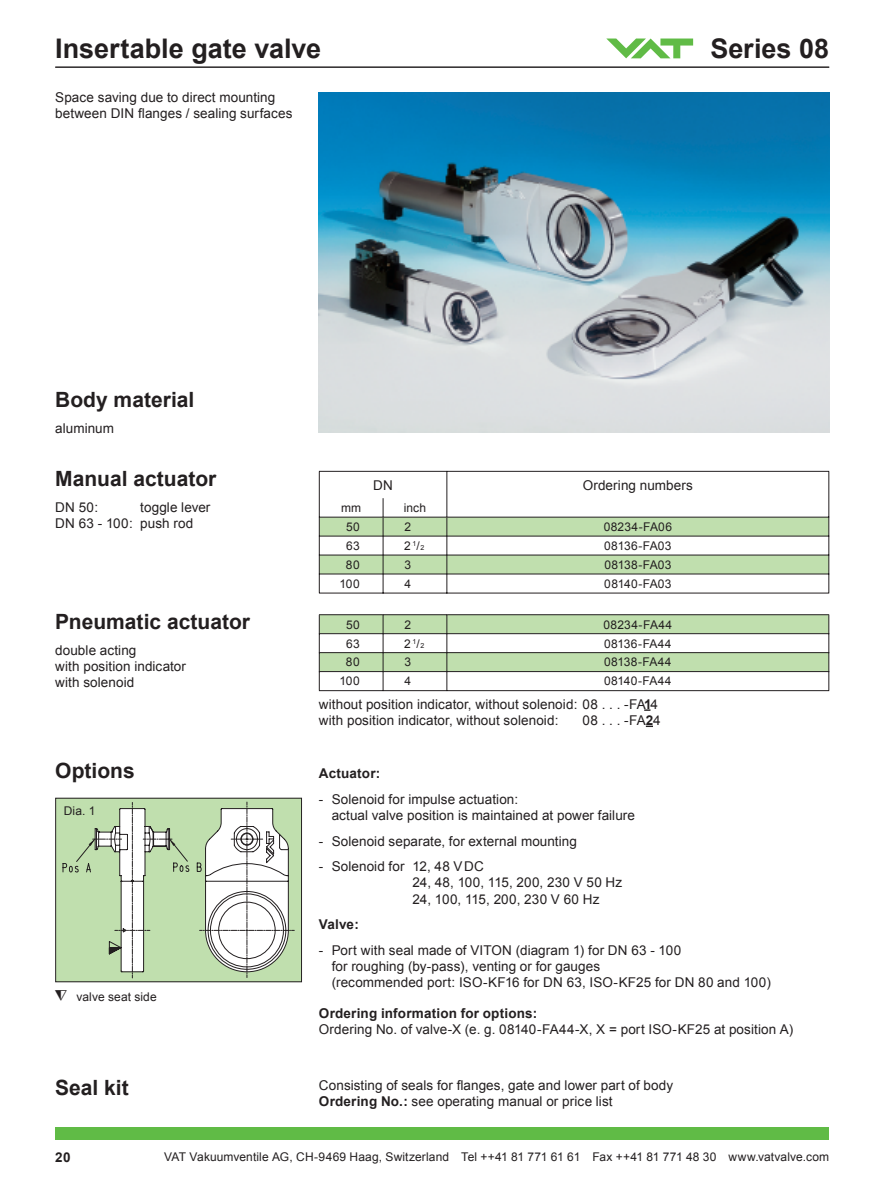
<style>
.page{position:relative;width:893px;height:1187px;background:#fff}
.page>*{position:absolute;margin:0;border:0;box-sizing:border-box;transform-origin:0 0}
.t1{font:700 27px "Arial";color:#231f20}
.t2{font:700 21px "Arial";color:#231f20}
.t3{font:13.5px/16.2px "Arial";letter-spacing:.005em;color:#231f20}
.t4{font:700 13.5px "Arial";letter-spacing:.01em;color:#231f20}
.t5{font:12px "Arial";letter-spacing:.01em;color:#231f20}
.s1{font-size:7.05px}
.s2{font-weight:700}
</style>
<div class="page">
<div style="left:56px;top:798px;width:246px;height:183px;background:#c0dfae"></div>
<div style="left:55px;top:797px;width:247px;height:185px;border:1px solid #231f20"></div>
<svg style="left:63px;top:802px;width:231px;height:175px"></svg>
<img style="left:319px;top:92px;width:510px;height:340px">
<svg style="left:319px;top:471px;width:510px;height:122px"></svg>
<svg style="left:646px;top:725px;width:7px;height:2px"></svg>
<svg style="left:319px;top:614px;width:510px;height:77px"></svg>
<hr style="left:319px;top:690px;width:64px;height:1px;background:#231f20">
<hr style="left:383px;top:690px;width:63px;height:1px;background:#231f20">
<hr style="left:447px;top:690px;width:382px;height:1px;background:#231f20">
<hr style="left:319px;top:614px;width:64px;height:1px;background:#231f20">
<hr style="left:383px;top:614px;width:63px;height:1px;background:#231f20">
<hr style="left:447px;top:614px;width:382px;height:1px;background:#231f20">
<div style="left:55px;top:1127px;width:774px;height:13px;background:#60bb46"></div>
<hr style="left:55px;top:67px;width:774px;height:1px;background:#231f20">
<svg style="left:607px;top:39px;width:86px;height:19px"></svg>
<h1 class="t1" style="left:55px;top:31px;width:267px">Insertable gate valve</h1>
<h1 class="t1" style="left:710px;top:31px;width:120px">Series 08</h1>
<p class="t3" style="left:55px;top:89px;width:239px;line-height:15.8px">Space saving due to direct mounting between DIN flanges / sealing surfaces</p>
<h2 class="t2" style="left:55px;top:386px;width:141px">Body material</h2>
<p class="t3" style="left:55px;top:420px;width:60px">aluminum</p>
<h2 class="t2" style="left:55px;top:465px;width:163px">Manual actuator</h2>
<p class="t3" style="left:55px;top:499px;width:44px">DN 50:</p>
<p class="t3" style="left:55px;top:499px;width:157px;text-indent:85px">toggle lever<br>DN 63 - 100: push rod</p>
<h2 class="t2" style="left:55px;top:608px;width:196px">Pneumatic actuator</h2>
<p class="t3" style="left:55px;top:642px;width:132px">double acting<br>with position indicator with solenoid</p>
<p class="t3" style="left:373px;top:477px;width:21px">DN</p>
<p class="t3" style="left:583px;top:477px;width:112px">Ordering numbers</p>
<p class="t5" style="left:341px;top:500px;width:22px">mm</p>
<p class="t5" style="left:404px;top:500px;width:24px">inch</p>
<p class="t5" style="left:346px;top:519px;width:15px">50</p>
<p class="t5" style="left:404px;top:519px;width:8px">2</p>
<p class="t5" style="left:604px;top:519px;width:70px">08234-FA06</p>
<p class="t5" style="left:346px;top:538px;width:15px">63</p>
<p class="t5" style="left:404px;top:538px;width:22px">2<sup>.</sup><sup>1</sup>/<span class="s1">2</span></p>
<p class="t5" style="left:604px;top:538px;width:69px">08136-FA03</p>
<p class="t5" style="left:346px;top:556px;width:15px">80</p>
<p class="t5" style="left:404px;top:556px;width:8px">3</p>
<p class="t5" style="left:604px;top:556px;width:69px">08138-FA03</p>
<p class="t5" style="left:339px;top:575px;width:22px">100</p>
<p class="t5" style="left:404px;top:575px;width:8px">4</p>
<p class="t5" style="left:604px;top:575px;width:69px">08140-FA03</p>
<p class="t5" style="left:346px;top:616px;width:15px">50</p>
<p class="t5" style="left:404px;top:616px;width:8px">2</p>
<p class="t5" style="left:604px;top:616px;width:70px">08234-FA44</p>
<p class="t5" style="left:346px;top:635px;width:15px">63</p>
<p class="t5" style="left:404px;top:635px;width:22px">2<sup>.</sup><sup>1</sup>/<span class="s1">2</span></p>
<p class="t5" style="left:604px;top:635px;width:69px">08136-FA44</p>
<p class="t5" style="left:346px;top:654px;width:15px">80</p>
<p class="t5" style="left:404px;top:654px;width:8px">3</p>
<p class="t5" style="left:604px;top:654px;width:69px">08138-FA44</p>
<p class="t5" style="left:339px;top:673px;width:22px">100</p>
<p class="t5" style="left:404px;top:673px;width:8px">4</p>
<p class="t5" style="left:604px;top:673px;width:69px">08140-FA44</p>
<p class="t3" style="left:319px;top:696px;width:341px">without position indicator, without solenoid: 08 . . . -FA<span class="s2">1</span>4 with position indicator, without solenoid:</p>
<p class="t3" style="left:583px;top:712px;width:79px">08 . . . -FA<span class="s2">2</span>4</p>
<h2 class="t2" style="left:55px;top:757px;width:81px">Options</h2>
<p class="t4" style="left:319px;top:764px;width:63px">Actuator:</p>
<p class="t3" style="left:332px;top:791px;width:305px;text-indent:-13px">- Solenoid for impulse actuation:<br>actual valve position is maintained at power failure</p>
<p class="t3" style="left:319px;top:832px;width:260px">- Solenoid separate, for external mounting</p>
<p class="t3" style="left:412px;top:858px;width:211px;text-indent:-94px">- Solenoid for 12, 48 V DC<br>24, 48, 100, 115, 200, 230 V 50 Hz<br>24, 100, 115, 200, 230 V 60 Hz</p>
<p class="t4" style="left:319px;top:915px;width:41px">Valve:</p>
<p class="t3" style="left:332px;top:941px;width:441px;text-indent:-13px">- Port with seal made of VITON (diagram 1) for DN 63 - 100<br>for roughing (by-pass), venting or for gauges<br>(recommended port: ISO-KF16 for DN 63, ISO-KF25 for DN 80 and 100)</p>
<p class="t4" style="left:319px;top:1004px;width:220px">Ordering information for options:</p>
<p class="t3" style="left:319px;top:1021px;width:476px">Ordering No. of valve-X (e. g. 08140-FA44-X, X = port ISO-KF25 at position A)</p>
<p class="t5" style="left:64px;top:803px;width:33px">Dia. 1</p>
<p class="t5" style="left:77px;top:988px;width:82px">valve seat side</p>
<h2 class="t2" style="left:55px;top:1073px;width:75px">Seal kit</h2>
<p class="t3" style="left:319px;top:1077px;width:356px">Consisting of seals for flanges, gate and lower part of body<br><span class="s2">Ordering No.:</span> see operating manual or price list</p>
<p class="t4" style="left:55px;top:1147px;width:17px">20</p>
<p class="t5" style="left:164px;top:1148px;width:667px">VAT Vakuumventile AG, CH-9469 Haag, Switzerland Tel ++41 81 771 61 61 Fax ++41 81 771 48 30 www.vatvalve.com</p>
</div>
